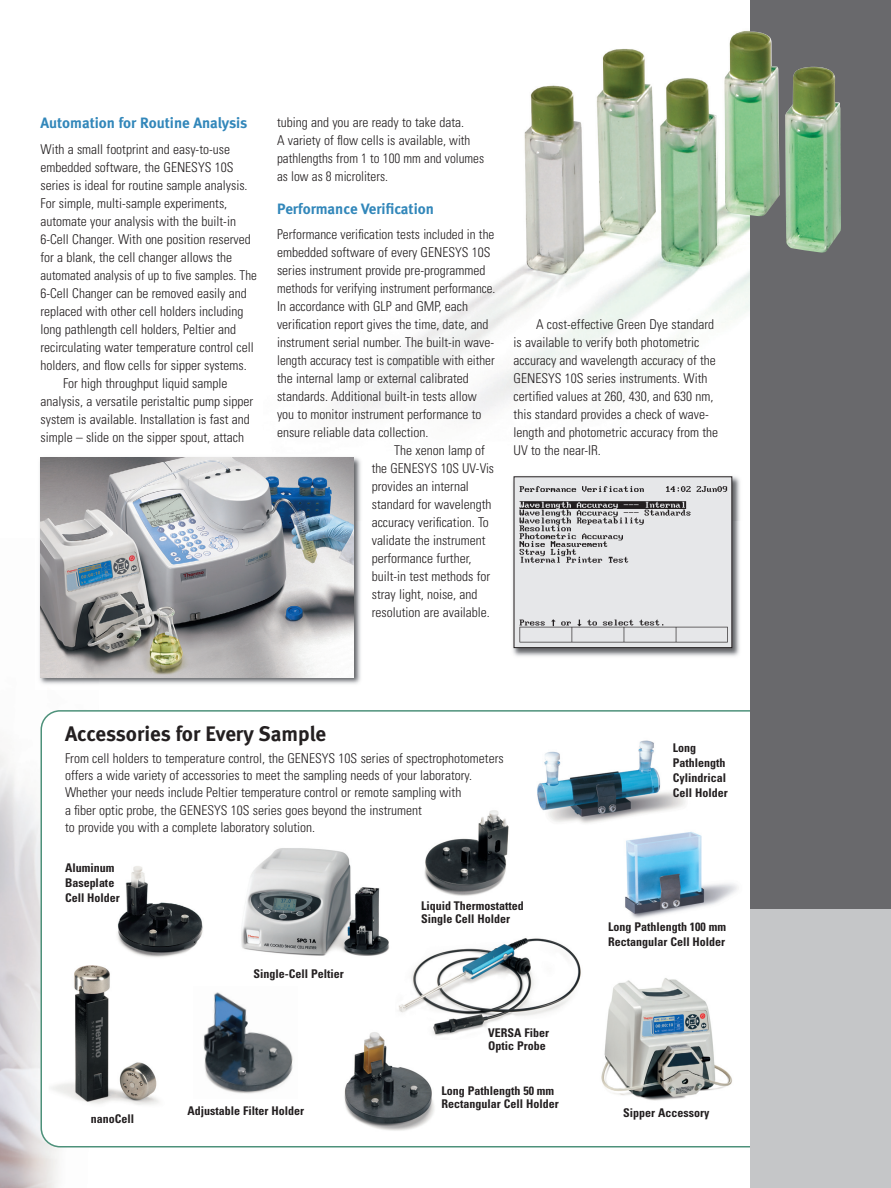
<style>
.page{position:relative;width:891px;height:1188px;background:#fff}
.page>*{position:absolute;margin:0;border:0;box-sizing:border-box;transform-origin:0 0}
.t1{font:21px "Meta Bold LF";color:#231f20}
.t2{font:15px "Meta Bold LF";color:#3287ba}
.t3{font:300 condensed 13.5px/18px "Univers";color:#231f20}
.t4{font:300 condensed 13.5px "Univers";color:#231f20;scale:.96 1}
.t5{font:700 condensed 12px/15px "Univers";color:#231f20}
</style>
<div class="page">
<svg style="left:40px;top:710px;width:710px;height:438px"></svg>
<img style="left:337px;top:30px;width:413px;height:388px">
<img style="left:613px;top:825px;width:137px;height:111px">
<img style="left:233px;top:842px;width:162px;height:121px">
<img style="left:522px;top:735px;width:174px;height:114px">
<img style="left:194px;top:986px;width:104px;height:113px">
<img style="left:332px;top:1027px;width:108px;height:111px">
<div style="left:405px;top:796px;width:117px;height:105px;background:#fff"></div>
<img style="left:424px;top:810px;width:85px;height:86px">
<img style="left:395px;top:937px;width:192px;height:102px">
<div style="left:750px;top:0;width:141px;height:910px;background:#69696c"></div>
<div style="left:750px;top:909px;width:141px;height:279px;background:#c5c6c8"></div>
<img style="left:109px;top:849px;width:101px;height:121px">
<img style="left:714px;top:32px;width:127px;height:221px">
<img style="left:39px;top:457px;width:322px;height:227px">
<img style="left:38px;top:539px;width:61px;height:146px">
<img style="left:259px;top:457px;width:102px;height:63px">
<img style="left:40px;top:458px;width:314px;height:219px">
<img style="left:512px;top:476px;width:228px;height:180px">
<img style="left:516px;top:478px;width:214px;height:168px">
<div style="left:514px;top:476px;width:218px;height:172px;border:1px solid #231f20"></div>
<img style="left:49px;top:943px;width:123px;height:191px">
<img style="left:589px;top:968px;width:152px;height:138px">
<p class="t2" style="left:40px;top:117px;width:208px">Automation for Routine Analysis</p>
<p class="t3" style="left:40px;top:141px;width:191px">With a small footprint and easy-to-use</p>
<p class="t3" style="left:40px;top:159px;width:195px">embedded software, the GENESYS 10S</p>
<p class="t3" style="left:40px;top:177px;width:209px">series is ideal for routine sample analysis.</p>
<p class="t3" style="left:40px;top:195px;width:188px">For simple, multi-sample experiments,</p>
<p class="t3" style="left:40px;top:213px;width:197px">automate your analysis with the built-in</p>
<p class="t3" style="left:40px;top:231px;width:212px">6-Cell Changer. With one position reserved</p>
<p class="t3" style="left:40px;top:249px;width:193px">for a blank, the cell changer allows the</p>
<p class="t4" style="left:41px;top:270px;width:227px">automated analysis of up to five samples. The</p>
<p class="t3" style="left:40px;top:285px;width:208px">6-Cell Changer can be removed easily and</p>
<p class="t3" style="left:40px;top:303px;width:205px">replaced with other cell holders including</p>
<p class="t3" style="left:40px;top:321px;width:197px">long pathlength cell holders, Peltier and</p>
<p class="t3" style="left:40px;top:339px;width:215px">recirculating water temperature control cell</p>
<p class="t3" style="left:40px;top:357px;width:208px">holders, and flow cells for sipper systems.</p>
<p class="t3" style="left:63px;top:375px;width:166px">For high throughput liquid sample</p>
<p class="t3" style="left:40px;top:393px;width:214px">analysis, a versatile peristaltic pump sipper</p>
<p class="t3" style="left:40px;top:411px;width:211px">system is available. Installation is fast and</p>
<p class="t3" style="left:40px;top:429px;width:205px">simple – slide on the sipper spout, attach</p>
<p class="t3" style="left:277px;top:114px;width:209px">tubing and you are ready to take data.<br>A variety of flow cells is available, with pathlengths from 1 to 100 mm and volumes as low as 8 microliters.</p>
<p class="t2" style="left:277px;top:203px;width:158px">Performance Verification</p>
<p class="t3" style="left:277px;top:227px;width:219px">Performance verification tests included in the</p>
<p class="t3" style="left:277px;top:245px;width:215px">embedded software of every GENESYS 10S</p>
<p class="t3" style="left:277px;top:263px;width:210px">series instrument provide pre-programmed</p>
<p class="t4" style="left:277px;top:283px;width:229px">methods for verifying instrument performance.</p>
<p class="t3" style="left:277px;top:299px;width:193px">In accordance with GLP and GMP, each</p>
<p class="t3" style="left:277px;top:317px;width:213px">verification report gives the time, date, and</p>
<p class="t3" style="left:277px;top:335px;width:219px">instrument serial number. The built-in wave-</p>
<p class="t3" style="left:277px;top:353px;width:219px">length accuracy test is compatible with either</p>
<p class="t3" style="left:277px;top:371px;width:193px">the internal lamp or external calibrated</p>
<p class="t3" style="left:277px;top:389px;width:201px">standards. Additional built-in tests allow</p>
<p class="t3" style="left:277px;top:407px;width:206px">you to monitor instrument performance to</p>
<p class="t3" style="left:277px;top:425px;width:153px">ensure reliable data collection.</p>
<p class="t3" style="left:394px;top:443px;width:92px">The xenon lamp of</p>
<p class="t3" style="left:372px;top:461px;width:124px">the GENESYS 10S UV-Vis</p>
<p class="t3" style="left:372px;top:479px;width:99px">provides an internal</p>
<p class="t3" style="left:372px;top:497px;width:121px">standard for wavelength</p>
<p class="t3" style="left:372px;top:515px;width:119px">accuracy verification. To</p>
<p class="t3" style="left:372px;top:533px;width:115px">validate the instrument</p>
<p class="t3" style="left:372px;top:551px;width:101px">performance further,</p>
<p class="t3" style="left:372px;top:569px;width:120px">built-in test methods for</p>
<p class="t3" style="left:372px;top:587px;width:107px">stray light, noise, and</p>
<p class="t3" style="left:372px;top:605px;width:120px">resolution are available.</p>
<p class="t3" style="left:514px;top:317px;width:206px;text-indent:23px">A cost-effective Green Dye standard is available to verify both photometric accuracy and wavelength accuracy of the GENESYS 10S series instruments. With certified values at 260, 430, and 630 nm, this standard provides a check of wave&shy;length and photometric accuracy from the UV to the near-IR.</p>
<h1 class="t1" style="left:65px;top:726px;width:263px">Accessories for Every Sample</h1>
<p class="t3" style="left:65px;top:751px;width:440px;line-height:17.2px">From cell holders to temperature control, the GENESYS 10S series of spectrophotometers offers a wide variety of accessories to meet the sampling needs of your laboratory.<br>Whether your needs include Peltier temperature control or remote sampling with<br>a fiber optic probe, the GENESYS 10S series goes beyond the instrument<br>to provide you with a complete laboratory solution.</p>
<p class="t5" style="left:65px;top:861px;width:56px">Aluminum<br>Baseplate<br>Cell Holder</p>
<p class="t5" style="left:421px;top:900px;width:104px;line-height:13.5px">Liquid Thermostatted<br>Single Cell Holder</p>
<p class="t5" style="left:254px;top:967px;width:92px">Single-Cell Peltier</p>
<p class="t5" style="left:488px;top:1027px;width:62px;line-height:13.5px">VERSA Fiber<br>Optic Probe</p>
<p class="t5" style="left:673px;top:742px;width:56px">Long<br>Pathlength<br>Cylindrical<br>Cell Holder</p>
<p class="t5" style="left:608px;top:920px;width:120px">Long Pathlength 100 mm<br>Rectangular Cell Holder</p>
<p class="t5" style="left:442px;top:1085px;width:119px;line-height:13.5px">Long Pathlength 50 mm<br>Rectangular Cell Holder</p>
<p class="t5" style="left:188px;top:1104px;width:118px">Adjustable Filter Holder</p>
<p class="t5" style="left:91px;top:1113px;width:45px">nanoCell</p>
<p class="t5" style="left:623px;top:1107px;width:88px">Sipper Accessory</p>
</div>
